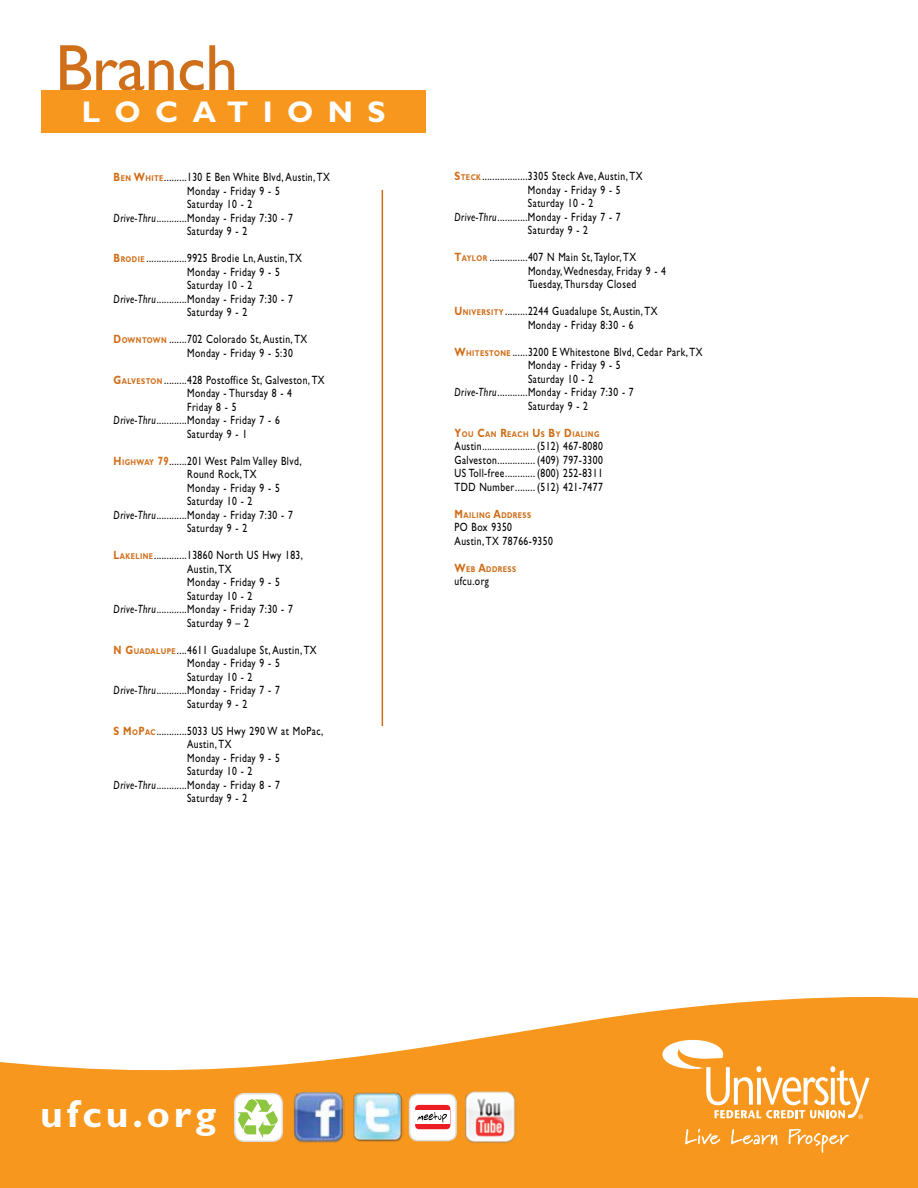
<style>
.page{position:relative;width:918px;height:1188px;background:#fff}
.page>*{position:absolute;margin:0;border:0;box-sizing:border-box;transform-origin:0 0}
.t1{font:66px "Gill Sans";letter-spacing:-.01em;color:#d06f1a}
.t2{font:700 39px "Gill Sans";color:#fff}
.t3{font:700 30px "Gill Sans";letter-spacing:.48em;color:#fff}
.t4{font:12px/13.5px "Gill Sans";letter-spacing:.045em;color:#000;scale:.8 1}
.t5{font:700 8.4px "Gill Sans";letter-spacing:.065em;color:#d06f1a;scale:.8 1}
.s1{font-weight:700;color:#d06f1a}
.s2{font-weight:700;font-size:8.4px;color:#d06f1a}
.s3{font-style:italic}
.s4{font-size:12px}
</style>
<div class="page">
<svg style="left:0;top:997px;width:918px;height:191px;fill:#f8971d"></svg>
<svg style="left:662px;top:1040px;width:207px;height:79px"></svg>
<svg style="left:685px;top:1128px;width:164px;height:25px;background:#f8a63d"></svg>
<div style="left:42px;top:90px;width:384px;height:42px;background:#f8971d"></div>
<hr style="left:382px;top:190px;width:1px;height:536px;background:#d06f1a">
<div style="left:235px;top:1094px;width:47px;height:47px;background:#fff;border-radius:10px"></div>
<div style="left:234px;top:1093px;width:49px;height:49px;border:2px solid #dcddde;border-radius:10px"></div>
<svg style="left:237px;top:1098px;width:42px;height:40px"></svg>
<img style="left:292px;top:1091px;width:52px;height:53px">
<img style="left:352px;top:1091px;width:52px;height:53px">
<div style="left:410px;top:1094px;width:46px;height:47px;background:#fff;border-radius:8px"></div>
<div style="left:415px;top:1105px;width:35px;height:24px;background:#ed1d24;border-radius:4px"></div>
<div style="left:416px;top:1110px;width:34px;height:14px;background:#fff"></div>
<svg style="left:417px;top:1112px;width:30px;height:11px"></svg>
<div style="left:409px;top:1094px;width:48px;height:47px;border:2px solid #dcddde;border-radius:8px"></div>
<img style="left:464px;top:1091px;width:53px;height:53px">
<h1 class="t1" style="left:55px;top:30px;width:185px">Branch</h1>
<h3 class="t3" style="left:82px;top:94px;width:306px">LOCA TIONS</h3>
<p class="t4" style="left:114px;top:171px;width:272px"><span class="s1">B</span><span class="s2">EN</span> <span class="s1">W</span><span class="s2">HITE</span>.........130 E Ben White Blvd, Austin, TX</p>
<p class="t4" style="left:187px;top:184px;width:117px">Monday - Friday 9 - 5</p>
<p class="t4" style="left:187px;top:198px;width:83px">Saturday 10 - 2</p>
<p class="t4" style="left:114px;top:211px;width:226px"><span class="s3">Drive-Thru</span>............Monday - Friday 7:30 - 7</p>
<p class="t4" style="left:187px;top:225px;width:77px">Saturday 9 - 2</p>
<p class="t4" style="left:114px;top:252px;width:237px"><span class="s1">B</span><span class="s2">RODIE</span> ................9925 Brodie Ln, Austin, TX</p>
<p class="t4" style="left:187px;top:265px;width:117px">Monday - Friday 9 - 5</p>
<p class="t4" style="left:187px;top:279px;width:83px">Saturday 10 - 2</p>
<p class="t4" style="left:114px;top:292px;width:226px"><span class="s3">Drive-Thru</span>............Monday - Friday 7:30 - 7</p>
<p class="t4" style="left:187px;top:306px;width:77px">Saturday 9 - 2</p>
<p class="t4" style="left:187px;top:333px;width:152px;text-indent:-73px"><span class="s1">D</span> <span class="s2">OWNTOWN</span> .......702 Colorado St, Austin, TX<br>Monday - Friday 9 - 5:30</p>
<p class="t4" style="left:114px;top:373px;width:265px"><span class="s1">G</span><span class="s2">ALVESTON</span> .........428 Postoffice St, Galveston, TX</p>
<p class="t4" style="left:187px;top:387px;width:133px">Monday - Thursday 8 - 4</p>
<p class="t4" style="left:187px;top:400px;width:63px">Friday 8 - 5</p>
<p class="t4" style="left:114px;top:414px;width:209px"><span class="s3">Drive-Thru</span>............Monday - Friday 7 - 6</p>
<p class="t4" style="left:187px;top:427px;width:77px">Saturday 9 - 1</p>
<p class="t4" style="left:114px;top:454px;width:236px"><span class="s1">H</span> <span class="s2">IGHWAY</span> <span class="s1">79</span>.......201 West Palm Valley Blvd,</p>
<p class="t4" style="left:187px;top:468px;width:88px">Round Rock, TX</p>
<p class="t4" style="left:187px;top:481px;width:117px">Monday - Friday 9 - 5</p>
<p class="t4" style="left:187px;top:495px;width:83px">Saturday 10 - 2</p>
<p class="t4" style="left:114px;top:508px;width:226px"><span class="s3">Drive-Thru</span>............Monday - Friday 7:30 - 7</p>
<p class="t4" style="left:187px;top:522px;width:77px">Saturday 9 - 2</p>
<p class="t4" style="left:114px;top:549px;width:238px"><span class="s1">L</span><span class="s2">AKELINE</span>.............13860 North US Hwy 183,</p>
<p class="t4" style="left:187px;top:562px;width:57px">Austin, TX</p>
<p class="t4" style="left:187px;top:576px;width:117px">Monday - Friday 9 - 5</p>
<p class="t4" style="left:187px;top:589px;width:83px">Saturday 10 - 2</p>
<p class="t4" style="left:114px;top:603px;width:226px"><span class="s3">Drive-Thru</span>............Monday - Friday 7:30 - 7</p>
<p class="t4" style="left:187px;top:616px;width:79px">Saturday 9 – 2</p>
<p class="t4" style="left:114px;top:643px;width:255px"><span class="s1">N G</span><span class="s2">UADALUPE</span> ....4611 Guadalupe St, Austin, TX</p>
<p class="t4" style="left:187px;top:657px;width:117px">Monday - Friday 9 - 5</p>
<p class="t4" style="left:187px;top:670px;width:83px">Saturday 10 - 2</p>
<p class="t4" style="left:114px;top:684px;width:209px"><span class="s3">Drive-Thru</span>............Monday - Friday 7 - 7</p>
<p class="t4" style="left:187px;top:697px;width:77px">Saturday 9 - 2</p>
<p class="t4" style="left:114px;top:724px;width:264px"><span class="s1">S M</span><span class="s2">O</span><span class="s1">P</span><span class="s2">AC</span>............5033 US Hwy 290 W at MoPac,</p>
<p class="t4" style="left:187px;top:738px;width:57px">Austin, TX</p>
<p class="t4" style="left:187px;top:751px;width:117px">Monday - Friday 9 - 5</p>
<p class="t4" style="left:187px;top:765px;width:83px">Saturday 10 - 2</p>
<p class="t4" style="left:114px;top:778px;width:209px"><span class="s3">Drive-Thru</span>............Monday - Friday 8 - 7</p>
<p class="t4" style="left:187px;top:792px;width:77px">Saturday 9 - 2</p>
<p class="t4" style="left:454px;top:169px;width:236px"><span class="s1">S</span><span class="s2">TECK</span> ..................3305 Steck Ave, Austin, TX</p>
<p class="t4" style="left:528px;top:183px;width:117px">Monday - Friday 9 - 5</p>
<p class="t4" style="left:528px;top:196px;width:83px">Saturday 10 - 2</p>
<p class="t4" style="left:454px;top:210px;width:209px"><span class="s3">Drive-Thru</span>............Monday - Friday 7 - 7</p>
<p class="t4" style="left:528px;top:223px;width:77px">Saturday 9 - 2</p>
<p class="t4" style="left:528px;top:250px;width:174px;text-indent:-74px"><span class="s1">T</span><span class="s2">AYLOR</span> ...............407 N Main St, Taylor, TX<br>Monday, Wednesday, Friday 9 - 4<br>Tuesday, Thursday Closed</p>
<p class="t4" style="left:528px;top:304px;width:164px;text-indent:-74px"><span class="s1">U</span> <span class="s2">NIVERSITY</span> .........2244 Guadalupe St, Austin, TX<br>Monday - Friday 8:30 - 6</p>
<p class="t4" style="left:454px;top:345px;width:312px"><span class="s1">W</span><span class="s2">HITESTONE</span> ......3200 E Whitestone Blvd, Cedar Park, TX</p>
<p class="t4" style="left:528px;top:358px;width:117px">Monday - Friday 9 - 5</p>
<p class="t4" style="left:528px;top:372px;width:83px">Saturday 10 - 2</p>
<p class="t4" style="left:455px;top:385px;width:226px"><span class="s3">Drive-Thru</span>............Monday - Friday 7:30 - 7</p>
<p class="t4" style="left:528px;top:399px;width:77px">Saturday 9 - 2</p>
<p class="t5" style="left:454px;top:429px;width:182px"><span class="s4">Y</span>OU <span class="s4">C</span>AN <span class="s4">R</span>EACH <span class="s4">U</span> S <span class="s4">B</span>Y <span class="s4">D</span> IALING</p>
<p class="t4" style="left:454px;top:439px;width:187px;text-align:justify">Austin..................... (512) 467-8080<br>Galveston............... (409) 797-3300<br>US Toll-free............ (800) 252-8311<br>TDD Number........ (512) 421-7477</p>
<p class="t5" style="left:454px;top:510px;width:97px"><span class="s4">M</span>AILING <span class="s4">A</span>DDRESS</p>
<p class="t4" style="left:454px;top:520px;width:124px">PO Box 9350<br>Austin, TX 78766-9350</p>
<p class="t5" style="left:454px;top:564px;width:79px"><span class="s4">W</span>EB <span class="s4">A</span>DDRESS</p>
<p class="t4" style="left:454px;top:574px;width:45px">ufcu.org</p>
<h2 class="t2" style="left:40px;top:1090px;width:178px">UFCU.ORG</h2>
</div>
